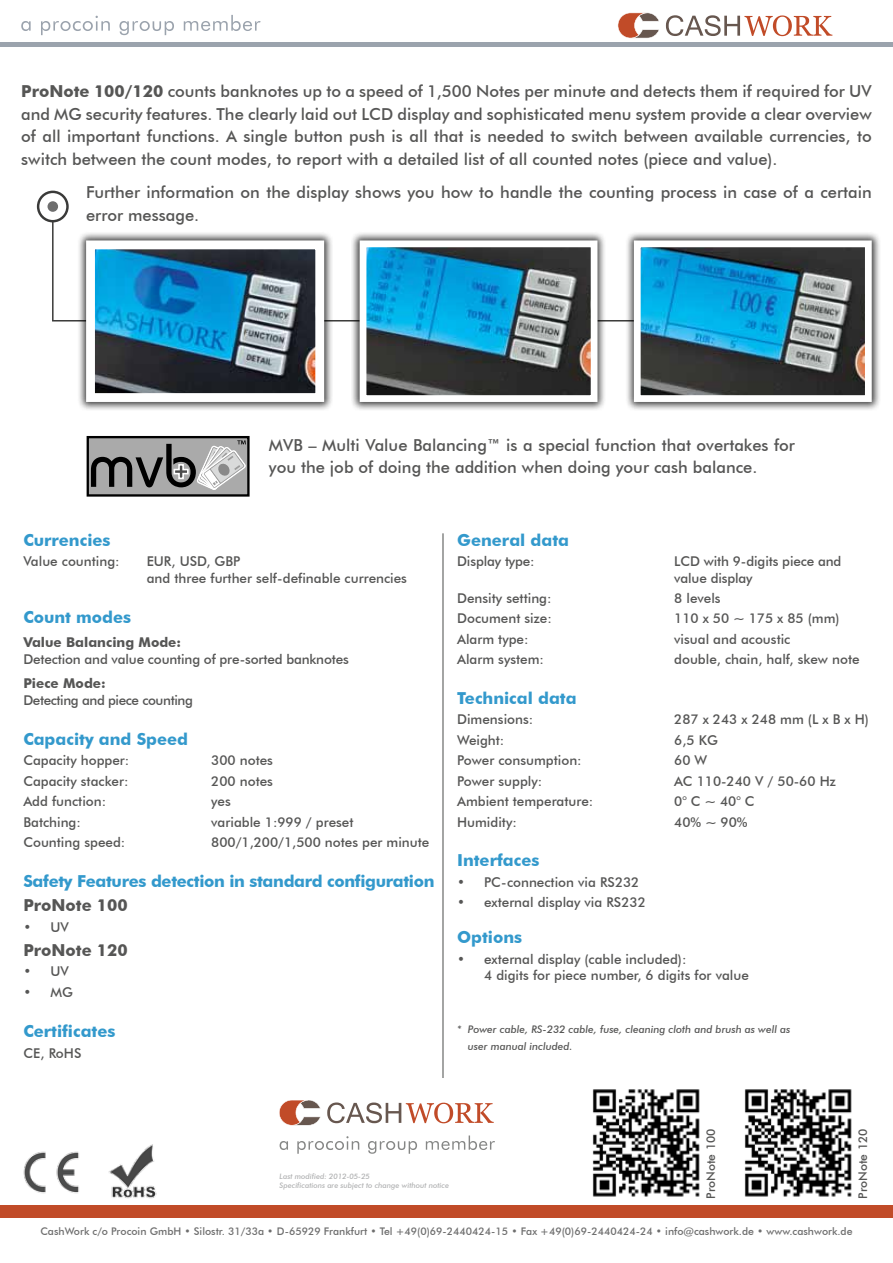
<style>
.page{position:relative;width:893px;height:1263px;background:#fff}
.page>*{position:absolute;margin:0;border:0;box-sizing:border-box;transform-origin:0 0}
.t1{font:500 16.5px/22.5px "Futura BT";color:#565655}
.t2{font:700 16.5px "Futura BT";color:#39c}
.t3{font:700 16.5px "Futura BT";letter-spacing:-.02em;color:#39c}
.t4{font:700 16.5px "Futura BT";color:#565655}
.t5{font:500 13.5px/16.2px "Futura BT";color:#565655}
.t6{font:700 13.5px "Futura BT";color:#565655}
.t7{font:500 13.5px "Futura BT";letter-spacing:-.03em;color:#565655}
.t8{font:500 12px "Futura BT";color:#565655}
.t9{font:500 10.5px "Futura BT";color:#6e6e6e}
.t10{font:italic 500 10.5px/16.2px "Futura BT";color:#565655}
.t11{font:italic 500 7.5px/9px "Futura BT";color:#b1b2b3}
.s1{font-weight:700}
</style>
<div class="page">
<hr style="left:0;top:43px;width:893px;height:4px;background:#9ba3ad">
<svg style="left:21px;top:15px;width:240px;height:20px"></svg>
<svg style="left:666px;top:15px;width:166px;height:21px"></svg>
<div style="left:0;top:1205px;width:893px;height:13px;background:#c14b28"></div>
<svg style="left:618px;top:13px;width:41px;height:25px"></svg>
<hr style="left:442px;top:533px;width:2px;height:545px;background:#868786">
<img style="left:23px;top:1151px;width:56px;height:43px">
<img style="left:108px;top:1144px;width:49px;height:55px">
<svg style="left:327px;top:1102px;width:167px;height:21px"></svg>
<svg style="left:279px;top:1100px;width:42px;height:25px"></svg>
<svg style="left:280px;top:1135px;width:215px;height:19px"></svg>
<img style="left:744px;top:1089px;width:108px;height:108px">
<img style="left:592px;top:1089px;width:108px;height:108px">
<div style="left:88px;top:437px;width:160px;height:58px;background:#aaa"></div>
<div style="left:87px;top:436px;width:163px;height:61px;border:2px solid #000"></div>
<svg style="left:91px;top:440px;width:155px;height:50px"></svg>
<hr style="left:52px;top:320px;width:647px;height:1px;background:#3a3a39">
<div style="left:77px;top:231px;width:257px;height:180px;background:#000;opacity:.75"></div>
<img style="left:96px;top:250px;width:218px;height:142px">
<div style="left:86px;top:240px;width:238px;height:162px;border:9px solid #fff"></div>
<div style="left:351px;top:231px;width:256px;height:180px;background:#000;opacity:.75"></div>
<img style="left:368px;top:248px;width:221px;height:146px">
<div style="left:360px;top:240px;width:237px;height:162px;border:7px solid #fff"></div>
<div style="left:625px;top:231px;width:256px;height:180px;background:#000;opacity:.75"></div>
<img style="left:642px;top:248px;width:222px;height:146px">
<div style="left:634px;top:240px;width:238px;height:162px;border:7px solid #fff"></div>
<div style="left:37px;top:191px;width:32px;height:31px;border:2px solid #3a3a39;border-radius:50%"></div>
<div style="left:48px;top:201px;width:10px;height:11px;background:#6e6e6e;border-radius:50%"></div>
<hr style="left:52px;top:221px;width:2px;height:100px;background:#3a3a39">
<p class="t1" style="left:21px;top:80px;width:852px;text-align:justify"><span class="s1">ProNote 100/120</span> counts banknotes up to a speed of 1,500 Notes per minute and detects them if required for UV and MG security features. The clearly laid out LCD display and sophisticated menu system provide a clear overview of all important functions. A single button push is all that is needed to switch between available currencies, to switch between the count modes, to report with a detailed list of all counted notes (piece and value).</p>
<p class="t1" style="left:86px;top:181px;width:787px">Further information on the display shows you how to handle the counting process in case of a certain error message.</p>
<p class="t1" style="left:269px;top:434px;width:528px">MVB – Multi Value Balancing™ is a special function that overtakes for you the job of doing the addition when doing your cash balance.</p>
<p class="t2" style="left:23px;top:530px;width:89px">Currencies</p>
<p class="t5" style="left:23px;top:553px;width:98px">Value counting:</p>
<p class="t5" style="left:147px;top:553px;width:262px">EUR, USD, GBP<br>and three further self-definable currencies</p>
<p class="t2" style="left:23px;top:607px;width:109px">Count modes</p>
<p class="t6" style="left:23px;top:634px;width:159px">Value Balancing Mode:</p>
<p class="t5" style="left:23px;top:651px;width:327px">Detection and value counting of pre-sorted banknotes</p>
<p class="t6" style="left:23px;top:675px;width:84px">Piece Mode:</p>
<p class="t7" style="left:23px;top:692px;width:171px">Detecting and piece counting</p>
<p class="t2" style="left:23px;top:729px;width:166px">Capacity and Speed</p>
<p class="t5" style="left:23px;top:752px;width:107px">Capacity hopper:</p>
<p class="t5" style="left:211px;top:752px;width:63px">300 notes</p>
<p class="t5" style="left:23px;top:773px;width:107px">Capacity stacker:</p>
<p class="t5" style="left:211px;top:773px;width:63px">200 notes</p>
<p class="t5" style="left:23px;top:793px;width:84px">Add function:</p>
<p class="t5" style="left:211px;top:793px;width:21px">yes</p>
<p class="t5" style="left:23px;top:814px;width:59px">Batching:</p>
<p class="t5" style="left:211px;top:814px;width:144px">variable 1:999 / preset</p>
<p class="t5" style="left:23px;top:834px;width:103px">Counting speed:</p>
<p class="t5" style="left:211px;top:834px;width:220px">800/1,200/1,500 notes per minute</p>
<p class="t3" style="left:23px;top:871px;width:413px">Safety Features detection in standard configuration</p>
<p class="t4" style="left:23px;top:895px;width:106px">ProNote 100</p>
<p class="t5" style="left:23px;top:919px;width:47px">• UV</p>
<p class="t4" style="left:23px;top:940px;width:106px">ProNote 120</p>
<p class="t5" style="left:23px;top:963px;width:47px">• UV</p>
<p class="t5" style="left:23px;top:984px;width:51px">• MG</p>
<p class="t2" style="left:23px;top:1021px;width:94px">Certificates</p>
<p class="t5" style="left:23px;top:1044px;width:60px">CE, RoHS</p>
<p class="t2" style="left:457px;top:530px;width:113px">General data</p>
<p class="t5" style="left:457px;top:553px;width:79px">Display type:</p>
<p class="t5" style="left:674px;top:553px;width:169px">LCD with 9-digits piece and value display</p>
<p class="t5" style="left:457px;top:590px;width:96px">Density setting:</p>
<p class="t5" style="left:674px;top:590px;width:48px">8 levels</p>
<p class="t5" style="left:457px;top:610px;width:96px">Document size:</p>
<p class="t5" style="left:674px;top:610px;width:167px">110 x 50 ~ 175 x 85 (mm)</p>
<p class="t5" style="left:457px;top:631px;width:73px">Alarm type:</p>
<p class="t5" style="left:674px;top:631px;width:118px">visual and acoustic</p>
<p class="t5" style="left:457px;top:651px;width:88px">Alarm system:</p>
<p class="t5" style="left:674px;top:651px;width:187px">double, chain, half, skew note</p>
<p class="t2" style="left:457px;top:688px;width:121px">Technical data</p>
<p class="t5" style="left:457px;top:711px;width:78px">Dimensions:</p>
<p class="t5" style="left:674px;top:711px;width:196px">287 x 243 x 248 mm (L x B x H)</p>
<p class="t5" style="left:457px;top:732px;width:49px">Weight:</p>
<p class="t5" style="left:674px;top:732px;width:45px">6,5 KG</p>
<p class="t5" style="left:457px;top:752px;width:126px">Power consumption:</p>
<p class="t5" style="left:674px;top:752px;width:35px">60 W</p>
<p class="t5" style="left:457px;top:773px;width:87px">Power supply:</p>
<p class="t5" style="left:674px;top:773px;width:163px">AC 110-240 V / 50-60 Hz</p>
<p class="t5" style="left:457px;top:793px;width:138px">Ambient temperature:</p>
<p class="t5" style="left:674px;top:793px;width:82px">0° C ~ 40° C</p>
<p class="t5" style="left:457px;top:814px;width:61px">Humidity:</p>
<p class="t5" style="left:674px;top:814px;width:75px">40% ~ 90%</p>
<p class="t2" style="left:457px;top:850px;width:84px">Interfaces</p>
<p class="t5" style="left:457px;top:874px;width:184px">• PC-connection via RS232</p>
<p class="t5" style="left:457px;top:894px;width:190px">• external display via RS232</p>
<p class="t2" style="left:457px;top:927px;width:67px">Options</p>
<p class="t5" style="left:484px;top:951px;width:266px;text-indent:-27px">• external display (cable included):<br>4 digits for piece number, 6 digits for value</p>
<p class="t10" style="left:468px;top:1021px;width:324px;text-indent:-11px">* Power cable, RS-232 cable, fuse, cleaning cloth and brush as well as user manual included.</p>
<p class="t11" style="left:280px;top:1171px;width:171px">Last modified: 2012-05-25<br>Specifications are subject to change without notice</p>
<p class="t8" style="left:704px;top:1199px;width:72px;rotate:-90deg">ProNote 100</p>
<p class="t8" style="left:856px;top:1199px;width:72px;rotate:-90deg">ProNote 120</p>
<p class="t9" style="left:40px;top:1225px;width:814px">CashWork c/o Procoin GmbH • Silostr. 31/33a • D-65929 Frankfurt • Tel +49(0)69-2440424-15 • Fax +49(0)69-2440424-24 • info@cashwork.de • www.cashwork.de</p>
</div>
